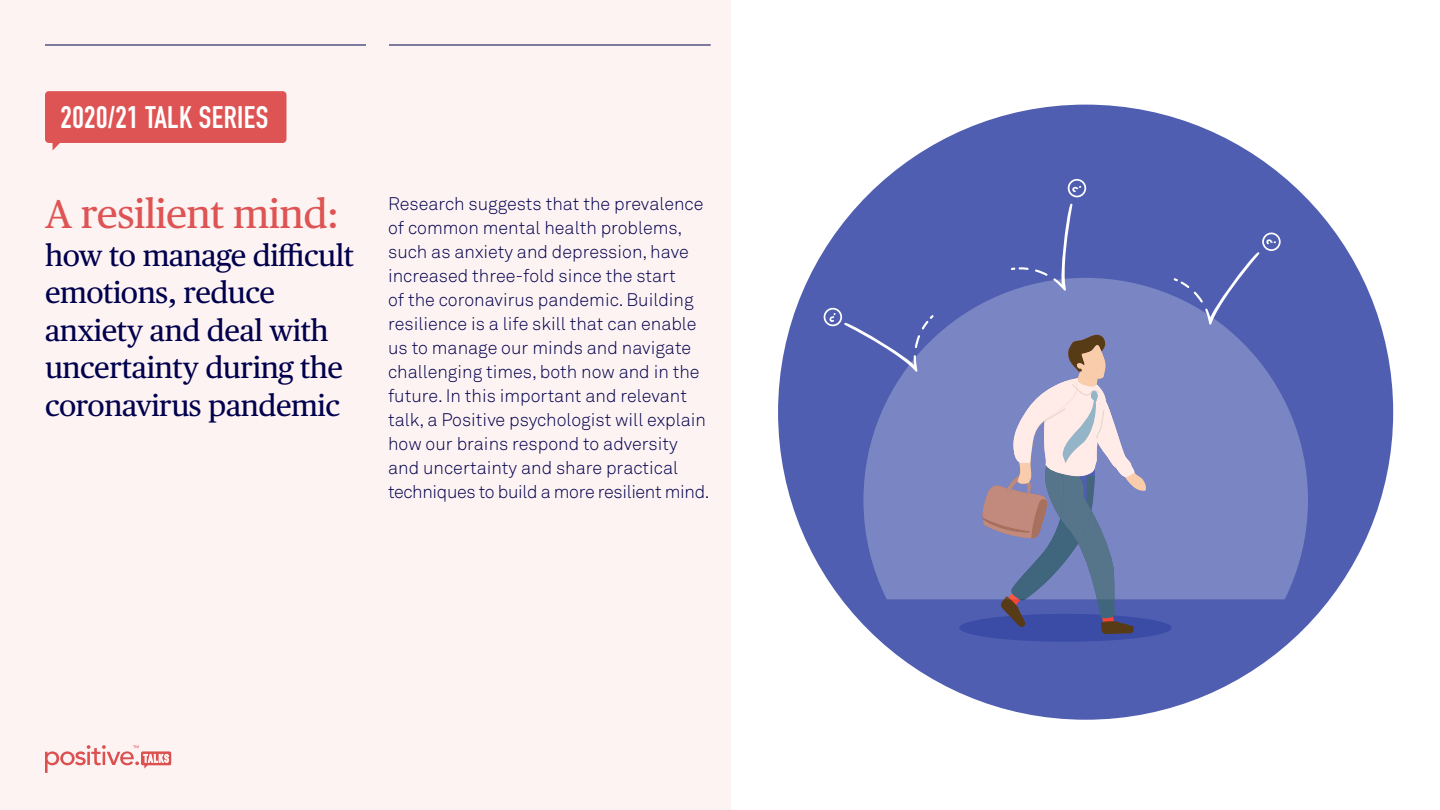
<style>
.page{position:relative;width:1440px;height:810px;background:#fff}
.page>*{position:absolute;margin:0;border:0;box-sizing:border-box;transform-origin:0 0}
.t1{font:40.5px "Publico Text";letter-spacing:-.015em;color:#de5454}
.t2{font:700 30.75px "DIN Condensed";letter-spacing:.015em;color:#fff}
.t3{font:30px/37.5px "Publico Text";letter-spacing:-.015em;color:#00004d}
.t4{font:300 18px/24px "Akkurat";color:#00004d}
</style>
<div class="page">
<div style="left:0;top:0;width:731px;height:810px;background:#fdf3f3"></div>
<hr style="left:45px;top:45px;width:321px;height:1px;background:#00004d">
<hr style="left:389px;top:45px;width:322px;height:1px;background:#00004d">
<svg style="left:45px;top:91px;width:241px;height:60px;background:#e26969"></svg>
<div style="left:778px;top:105px;width:615px;height:615px;background:#4f5eb0;border-radius:50%"></div>
<div style="left:959px;top:614px;width:213px;height:28px;background:#3b4ca7;border-radius:50%"></div>
<svg style="left:863px;top:278px;width:445px;height:321px;fill:#7a85c3"></svg>
<svg style="left:982px;top:334px;width:164px;height:300px;background:#878bb4"></svg>
<svg style="left:1174px;top:233px;width:107px;height:92px"></svg>
<svg style="left:1068px;top:179px;width:18px;height:18px"></svg>
<svg style="left:1011px;top:267px;width:18px;height:3px"></svg>
<svg style="left:1035px;top:204px;width:38px;height:87px"></svg>
<svg style="left:824px;top:308px;width:110px;height:64px"></svg>
<h2 class="t2" style="left:60px;top:96px;width:209px">2020/21 TALK SERIES</h2>
<h1 class="t1" style="left:45px;top:183px;width:296px">A resilient mind:</h1>
<h3 class="t3" style="left:45px;top:235px;width:310px">how to manage difficult emotions, reduce anxiety and deal with uncertainty during the coronavirus pandemic</h3>
<p class="t4" style="left:388px;top:192px;width:323px">Research suggests that the prevalence of common mental health problems, such as anxiety and depression, have increased three-fold since the start<br>of the coronavirus pandemic. Building resilience is a life skill that can enable us to manage our minds and navigate challenging times, both now and in the future. In this important and relevant talk, a Positive psychologist will explain how our brains respond to adversity and uncertainty and share practical techniques to build a more resilient mind.</p>
</div>
